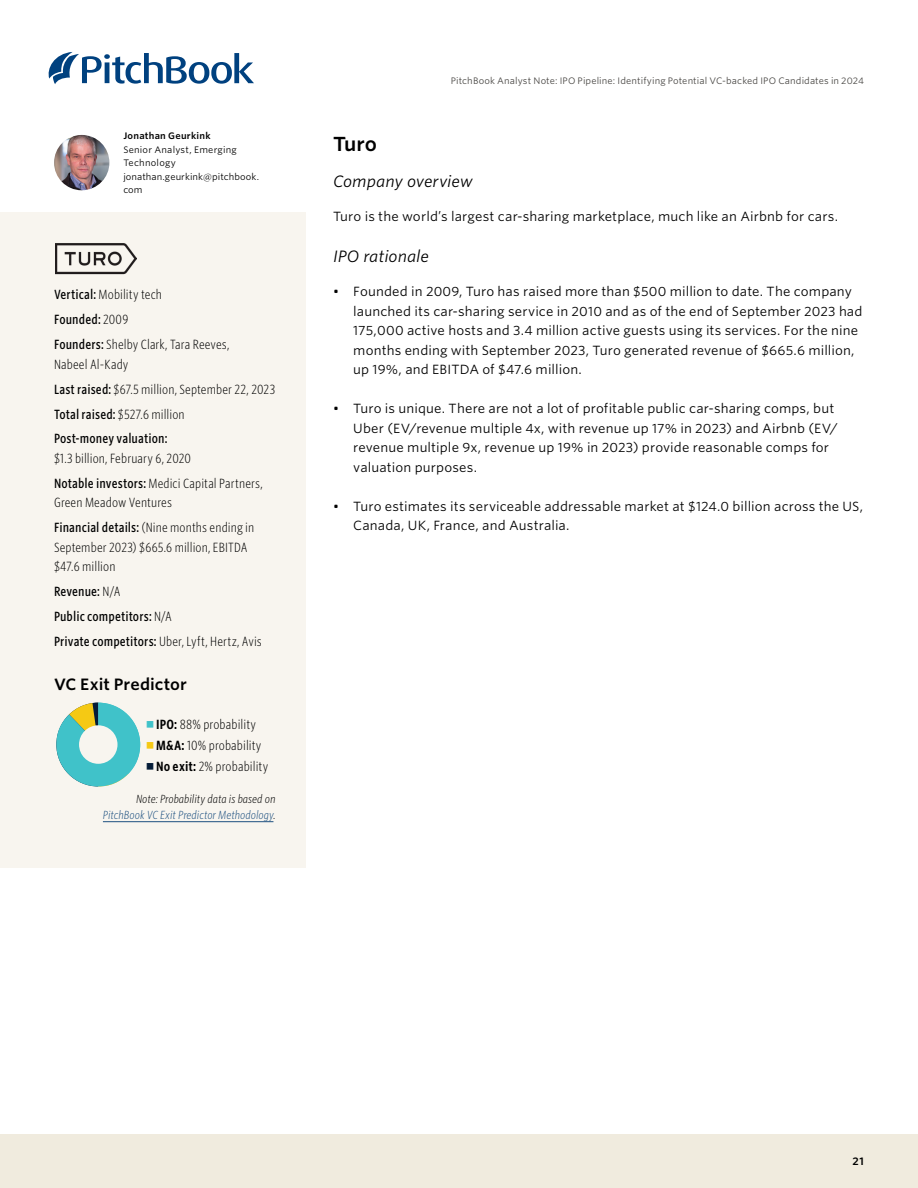
<style>
.page{position:relative;width:918px;height:1188px;background:#fff}
.page>*{position:absolute;margin:0;border:0;box-sizing:border-box;transform-origin:0 0}
.AN_Section_title{font:600 19.5px "Whitney S Sm";color:#000}
.AN_Subsection_I{font:italic 15.75px "Whitney S Sm";color:#000}
.AN_Chart___table_title{font:600 15.75px "Whitney S Sm";color:#000}
.AN_Body_copy{font:12.75px/19.5px "Whitney S Sm";letter-spacing:.01em;color:#000}
.AN_Company_highlights{font:300 12.75px/19.5px "Whitney Cond S Sm";letter-spacing:.01em;color:#000}
.AN_Company_highlights-2{font:500 12.75px "Whitney Cond S Sm";letter-spacing:.01em;color:#000}
.ETR_Source_tag{font:italic 300 11.25px/16.5px "Whitney Cond S Sm";color:#1d5080;text-align:right}
.t1{font:600 10.5px "Whitney S Sm";color:#000}
.t2{font:9px "Whitney S Sm";letter-spacing:.01em;color:#484643}
.AN_TOC_credits_text{font:9px/13.5px "Whitney S Sm";letter-spacing:.02em;color:#000}
.s1{font-weight:600}
.s2{font-weight:500}
.s3{font-weight:300}
.s4{color:#000}
</style>
<div class="page">
<div style="left:0;top:1134px;width:918px;height:54px;background:#f0ebde"></div>
<svg style="left:49px;top:52px;width:205px;height:32px"></svg>
<img style="left:54px;top:135px;width:55px;height:55px;border-radius:28px">
<div style="left:0;top:212px;width:306px;height:656px;background:#f8f5ef"></div>
<img style="left:55px;top:243px;width:82px;height:31px">
<svg style="left:56px;top:703px;width:84px;height:83px"></svg>
<div style="left:79px;top:725px;width:39px;height:39px;background:#f8f5ef;border-radius:50%"></div>
<hr style="left:103px;top:821px;width:170px;height:1px;background:#1d5080">
<p class="AN_TOC_credits_text" style="left:123px;top:129px;width:137px"><span class="s1">Jonathan Geurkink<br></span>Senior Analyst, Emerging<br>Technology jonathan.geurkink@pitchbook. com</p>
<p class="AN_Company_highlights" style="left:54px;top:285px;width:110px"><span class="s2">Vertical:</span> Mobility tech</p>
<p class="AN_Company_highlights-2" style="left:54px;top:311px;width:76px">Founded: <span class="s3">2009</span></p>
<p class="AN_Company_highlights" style="left:54px;top:334px;width:177px"><span class="s2">Founders:</span> Shelby Clark, Tara Reeves,<br>Nabeel Al-Kady</p>
<p class="AN_Company_highlights" style="left:54px;top:379px;width:223px"><span class="s2">Last raised:</span> $67.5 million, September 22, 2023</p>
<p class="AN_Company_highlights" style="left:54px;top:404px;width:132px"><span class="s2">Total raised:</span> $527.6 million</p>
<p class="AN_Company_highlights" style="left:54px;top:429px;width:139px"><span class="s2">Post-money valuation:<br></span>$1.3 billion, February 6, 2020</p>
<p class="AN_Company_highlights" style="left:54px;top:473px;width:210px"><span class="s2">Notable investors:</span> Medici Capital Partners,<br>Green Meadow Ventures</p>
<p class="AN_Company_highlights" style="left:54px;top:517px;width:202px"><span class="s2">Financial details:</span> (Nine months ending in<br>September 2023) $665.6 million, EBITDA $47.6 million</p>
<p class="AN_Company_highlights-2" style="left:54px;top:583px;width:68px">Revenue: <span class="s3">N/A</span></p>
<p class="AN_Company_highlights-2" style="left:54px;top:608px;width:120px">Public competitors: <span class="s3">N/A</span></p>
<p class="AN_Company_highlights" style="left:54px;top:631px;width:209px"><span class="s2">Private competitors:</span> Uber, Lyft, Hertz, Avis</p>
<p class="AN_Chart___table_title" style="left:54px;top:673px;width:134px">VC Exit Predictor</p>
<p class="AN_Company_highlights" style="left:186px;top:713px;width:13px;line-height:21px;text-align:center">4<br>4</p>
<p class="AN_Company_highlights" style="left:156px;top:713px;width:114px;line-height:21px"><span class="s1">IPO:</span> 88% probability<br><span class="s1">M&amp;A:</span> 10% probability<br><span class="s1">No exit:</span> 2% probability</p>
<p class="ETR_Source_tag" style="left:103px;top:790px;width:174px"><span class="s4">Note: Probability data is based on<br></span>PitchBook VC Exit Predictor Methodology<span class="s4">.</span></p>
<p class="t2" style="left:451px;top:75px;width:415px">PitchBook Analyst Note: IPO Pipeline: Identifying Potential VC-backed IPO Candidates in 2024</p>
<p class="AN_Section_title" style="left:333px;top:130px;width:46px">Turo</p>
<p class="AN_Subsection_I" style="left:333px;top:170px;width:141px">Company overview</p>
<p class="AN_Body_copy" style="left:333px;top:207px;width:507px">Turo is the world’s largest car-sharing marketplace, much like an Airbnb for cars.</p>
<p class="AN_Subsection_I" style="left:333px;top:245px;width:98px">IPO rationale</p>
<p class="AN_Body_copy" style="left:353px;top:282px;width:511px;text-indent:-20px">• Founded in 2009, Turo has raised more than $500 million to date. The company launched its car-sharing service in 2010 and as of the end of September 2023 had 175,000 active hosts and 3.4 million active guests using its services. For the nine months ending with September 2023, Turo generated revenue of $665.6 million, up 19%, and EBITDA of $47.6 million.</p>
<p class="AN_Body_copy" style="left:353px;top:399px;width:486px;text-indent:-20px">• Turo is unique. There are not a lot of profitable public car-sharing comps, but Uber (EV/revenue multiple 4x, with revenue up 17% in 2023) and Airbnb (EV/ revenue multiple 9x, revenue up 19% in 2023) provide reasonable comps for valuation purposes.</p>
<p class="AN_Body_copy" style="left:353px;top:496px;width:511px;text-indent:-20px">• Turo estimates its serviceable addressable market at $124.0 billion across the US,<br>Canada, UK, France, and Australia.</p>
<p class="t1" style="left:853px;top:1154px;width:13px">21</p>
</div>
